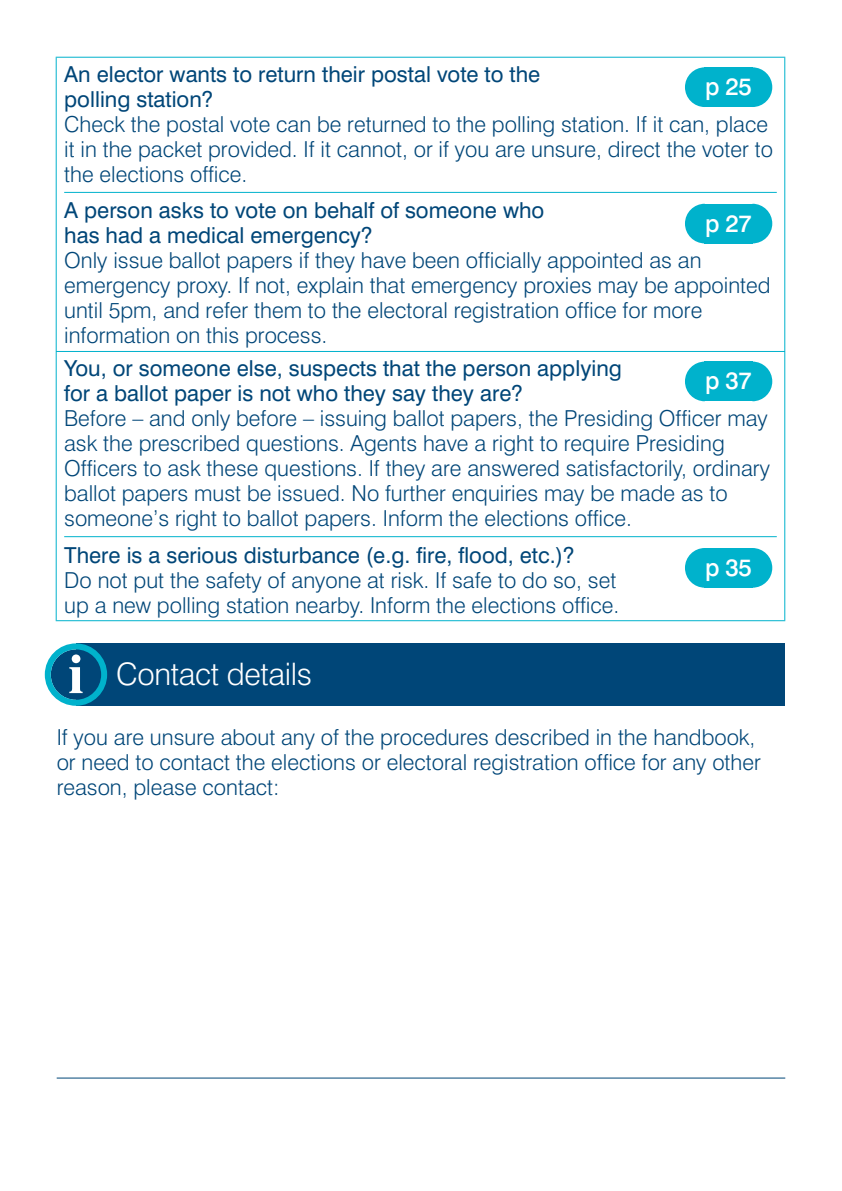
<style>
.page{position:relative;width:842px;height:1191px;background:#fff}
.page>*{position:absolute;margin:0;border:0;box-sizing:border-box;transform-origin:0 0}
.t1{font:300 31px "Swiss 721 BT";letter-spacing:-.01em;color:#fff}
.t2{font:500 24px "Swiss 721 BT";letter-spacing:-.02em;color:#fff}
.t3{font:300 22px/25px "Swiss 721 BT";color:#004678}
.t4{font:22px/25px "Swiss 721 BT";color:#004678}
</style>
<div class="page">
<hr style="left:56px;top:57px;width:729px;height:1px;background:#00b2cc">
<hr style="left:56px;top:58px;width:1px;height:293px;background:#00b2cc">
<hr style="left:784px;top:58px;width:1px;height:293px;background:#00b2cc">
<hr style="left:56px;top:351px;width:729px;height:1px;background:#00b2cc">
<hr style="left:56px;top:352px;width:1px;height:268px;background:#00b2cc">
<hr style="left:784px;top:352px;width:1px;height:268px;background:#00b2cc">
<hr style="left:56px;top:620px;width:729px;height:1px;background:#00b2cc">
<hr style="left:64px;top:192px;width:713px;height:1px;background:#00b2cc">
<svg style="left:685px;top:67px;width:19px;height:40px"></svg>
<svg style="left:753px;top:67px;width:19px;height:40px"></svg>
<div style="left:704px;top:67px;width:49px;height:40px;background:#00b2cc"></div>
<svg style="left:685px;top:204px;width:19px;height:39px"></svg>
<svg style="left:753px;top:204px;width:19px;height:39px"></svg>
<div style="left:704px;top:204px;width:49px;height:39px;background:#00b2cc"></div>
<hr style="left:64px;top:536px;width:713px;height:1px;background:#00b2cc">
<svg style="left:685px;top:361px;width:19px;height:40px"></svg>
<svg style="left:753px;top:361px;width:19px;height:40px"></svg>
<div style="left:704px;top:361px;width:49px;height:40px;background:#00b2cc"></div>
<svg style="left:685px;top:548px;width:19px;height:39px"></svg>
<svg style="left:753px;top:548px;width:19px;height:39px"></svg>
<div style="left:704px;top:548px;width:49px;height:39px;background:#00b2cc"></div>
<div style="left:77px;top:643px;width:708px;height:63px;background:#004678"></div>
<svg style="left:45px;top:643px;width:62px;height:63px"></svg>
<hr style="left:57px;top:1077px;width:728px;height:1px;background:#004678">
<p class="t4" style="left:64px;top:62px;width:478px">An elector wants to return their postal vote to the polling station?</p>
<p class="t2" style="left:705px;top:72px;width:48px">p 25</p>
<p class="t3" style="left:64px;top:111px;width:710px">Check the postal vote can be returned to the polling station. If it can, place it in the packet provided. If it cannot, or if you are unsure, direct the voter to the elections office.</p>
<p class="t4" style="left:64px;top:198px;width:482px">A person asks to vote on behalf of someone who has had a medical emergency?</p>
<p class="t2" style="left:705px;top:208px;width:48px">p 27</p>
<p class="t3" style="left:64px;top:248px;width:708px">Only issue ballot papers if they have been officially appointed as an emergency proxy. If not, explain that emergency proxies may be appointed until 5pm, and refer them to the electoral registration office for more information on this process.</p>
<p class="t4" style="left:64px;top:356px;width:559px">You, or someone else, suspects that the person applying for a ballot paper is not who they say they are?</p>
<p class="t2" style="left:705px;top:366px;width:48px">p 37</p>
<p class="t3" style="left:64px;top:406px;width:707px">Before – and only before – issuing ballot papers, the Presiding Officer may ask the prescribed questions. Agents have a right to require Presiding Officers to ask these questions. If they are answered satisfactorily, ordinary ballot papers must be issued. No further enquiries may be made as to someone’s right to ballot papers. Inform the elections office.</p>
<p class="t4" style="left:64px;top:542px;width:512px">There is a serious disturbance (e.g. fire, flood, etc.)?</p>
<p class="t3" style="left:64px;top:567px;width:554px">Do not put the safety of anyone at risk. If safe to do so, set</p>
<p class="t2" style="left:705px;top:552px;width:48px">p 35</p>
<p class="t3" style="left:64px;top:592px;width:557px">up a new polling station nearby. Inform the elections office.</p>
<h1 class="t1" style="left:116px;top:655px;width:197px">Contact details</h1>
<p class="t3" style="left:57px;top:725px;width:706px">If you are unsure about any of the procedures described in the handbook, or need to contact the elections or electoral registration office for any other reason, please contact:</p>
</div>
